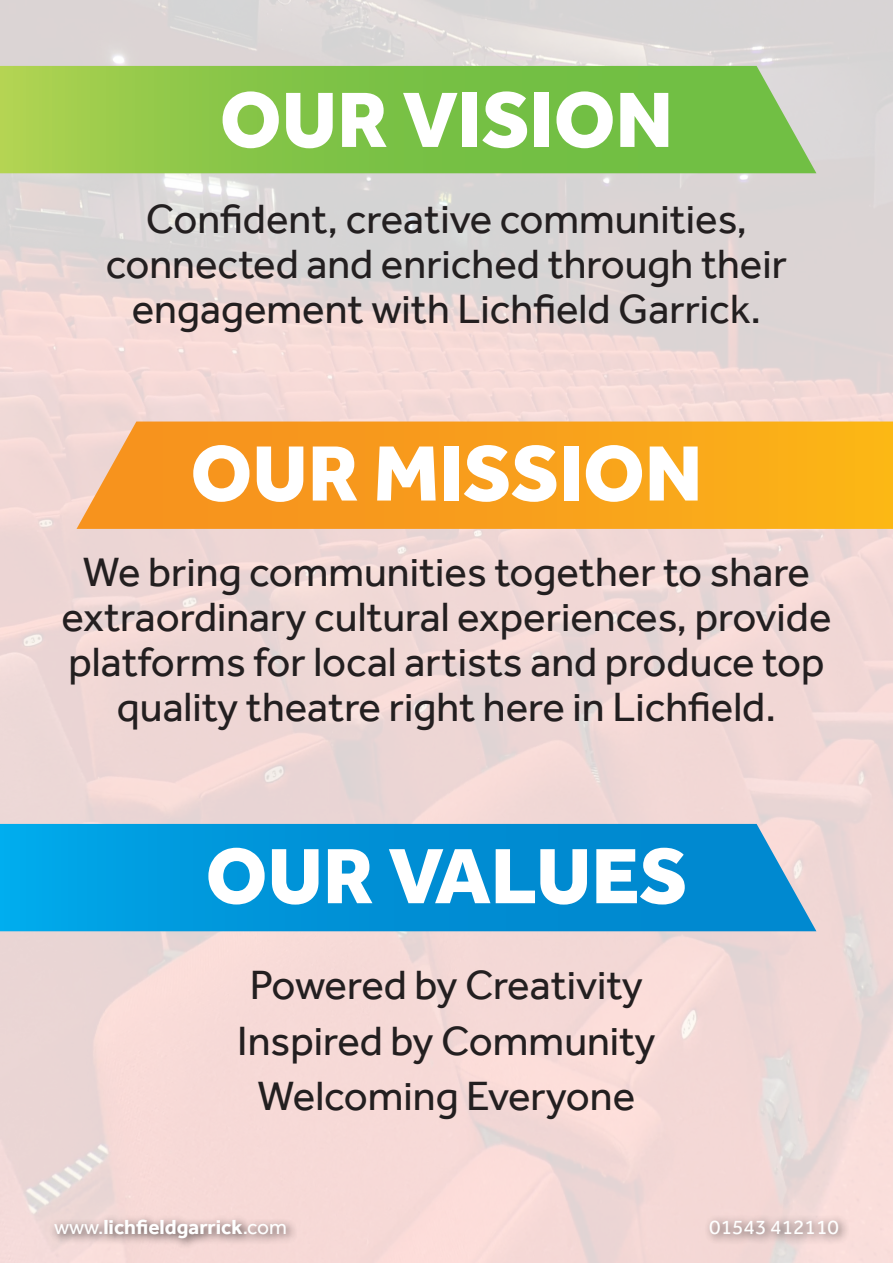
<style>
.page{position:relative;width:893px;height:1263px;background:#fff}
.page>*{position:absolute;margin:0;border:0;box-sizing:border-box;transform-origin:0 0}
.t1{font:800 81px "Effra";color:#fff}
.t2{font:42px/45px "Effra";color:#231f20;text-align:center}
.t3{font:700 21px "Effra";color:#fff}
.t4{font:21px "Effra";color:#fff}
.s1{font-weight:400}
</style>
<div class="page">
<svg style="left:0;top:66px;width:816px;height:107px;background:#85c44c"></svg>
<svg style="left:77px;top:421px;width:816px;height:108px;background:#f8a222"></svg>
<svg style="left:0;top:824px;width:816px;height:107px;background:#0895d7"></svg>
<div style="left:49px;top:1214px;width:248px;height:35px;background:#231f20;opacity:.85"></div>
<div style="left:704px;top:1214px;width:146px;height:32px;background:#231f20;opacity:.85"></div>
<p class="t1" style="left:220px;top:72px;width:455px">OUR VISION</p>
<p class="t2" style="left:146px;top:196px;width:603px">Confident, creative communities,</p>
<p class="t2" style="left:106px;top:241px;width:683px">connected and enriched through their engagement with Lichfield Garrick.</p>
<p class="t1" style="left:190px;top:425px;width:513px">OUR MISSION</p>
<p class="t2" style="left:61px;top:549px;width:771px">We bring communities together to share extraordinary cultural experiences, provide platforms for local artists and produce top quality theatre right here in Lichfield.</p>
<p class="t1" style="left:206px;top:828px;width:483px">OUR VALUES</p>
<p class="t2" style="left:250px;top:962px;width:394px">Powered by Creativity</p>
<p class="t2" style="left:237px;top:1018px;width:420px">Inspired by Community</p>
<p class="t2" style="left:258px;top:1073px;width:379px">Welcoming Everyone</p>
<p class="t3" style="left:54px;top:1214px;width:234px"><span class="s1">www.</span>lichfieldgarrick<span class="s1">.com</span></p>
<p class="t4" style="left:709px;top:1214px;width:131px">01543 412110</p>
</div>
